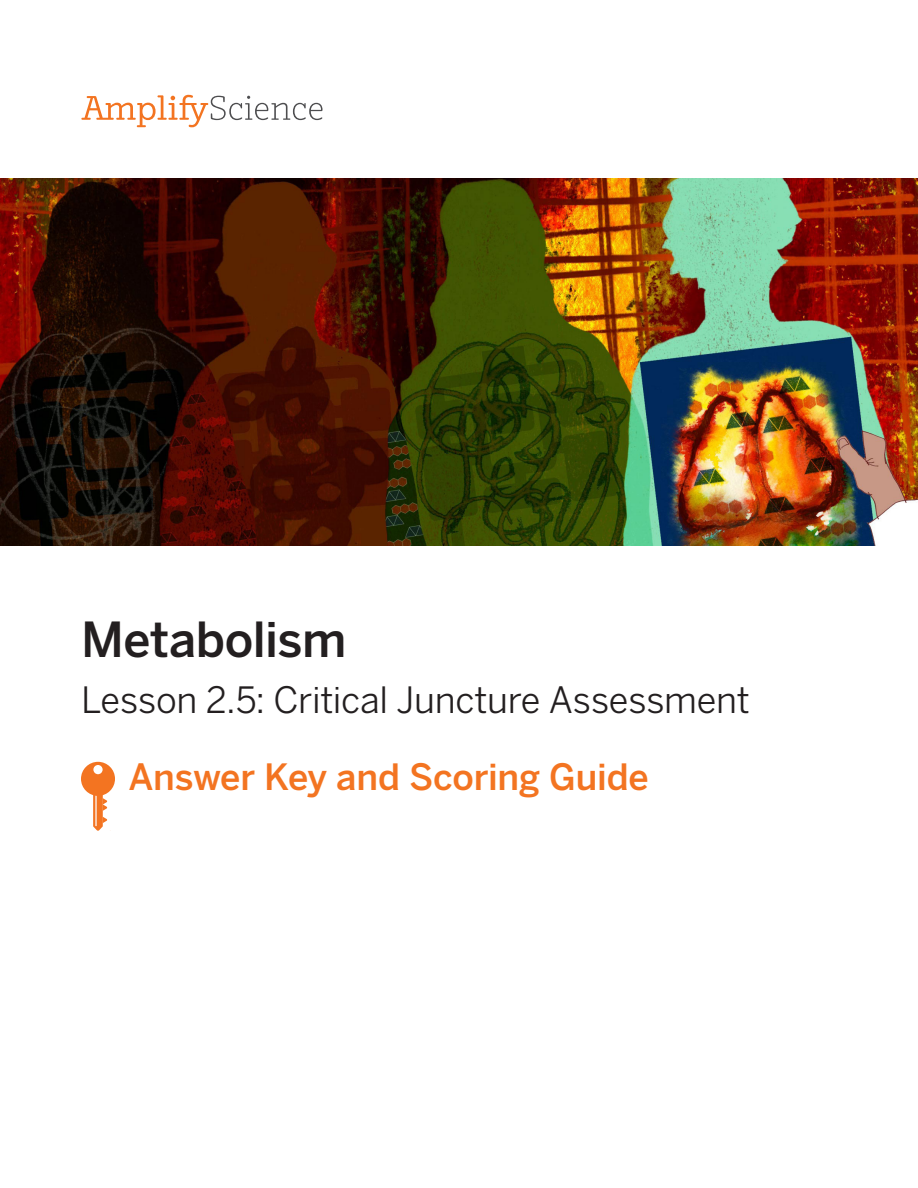
<style>
.page{position:relative;width:918px;height:1188px;background:#fff}
.page>*{position:absolute;margin:0;border:0;box-sizing:border-box;transform-origin:0 0}
.t1{font:500 48px "Benton Sans";letter-spacing:-.01em;color:#231f20}
.Chapter_Header{font:36px "Benton Sans";letter-spacing:-.01em;color:#231f20}
.Chapter_Header-2{font:500 36px "Benton Sans";letter-spacing:-.005em;color:#f37421}
</style>
<div class="page">
<svg style="left:81px;top:95px;width:242px;height:32px"></svg>
<img style="left:0;top:178px;width:918px;height:367px">
<svg style="left:81px;top:762px;width:34px;height:69px"></svg>
<p class="t1" style="left:81px;top:611px;width:267px">Metabolism</p>
<p class="Chapter_Header" style="left:81px;top:679px;width:671px">Lesson 2.5: Critical Juncture Assessment</p>
<p class="Chapter_Header-2" style="left:129px;top:756px;width:522px">Answer Key and Scoring Guide</p>
</div>
